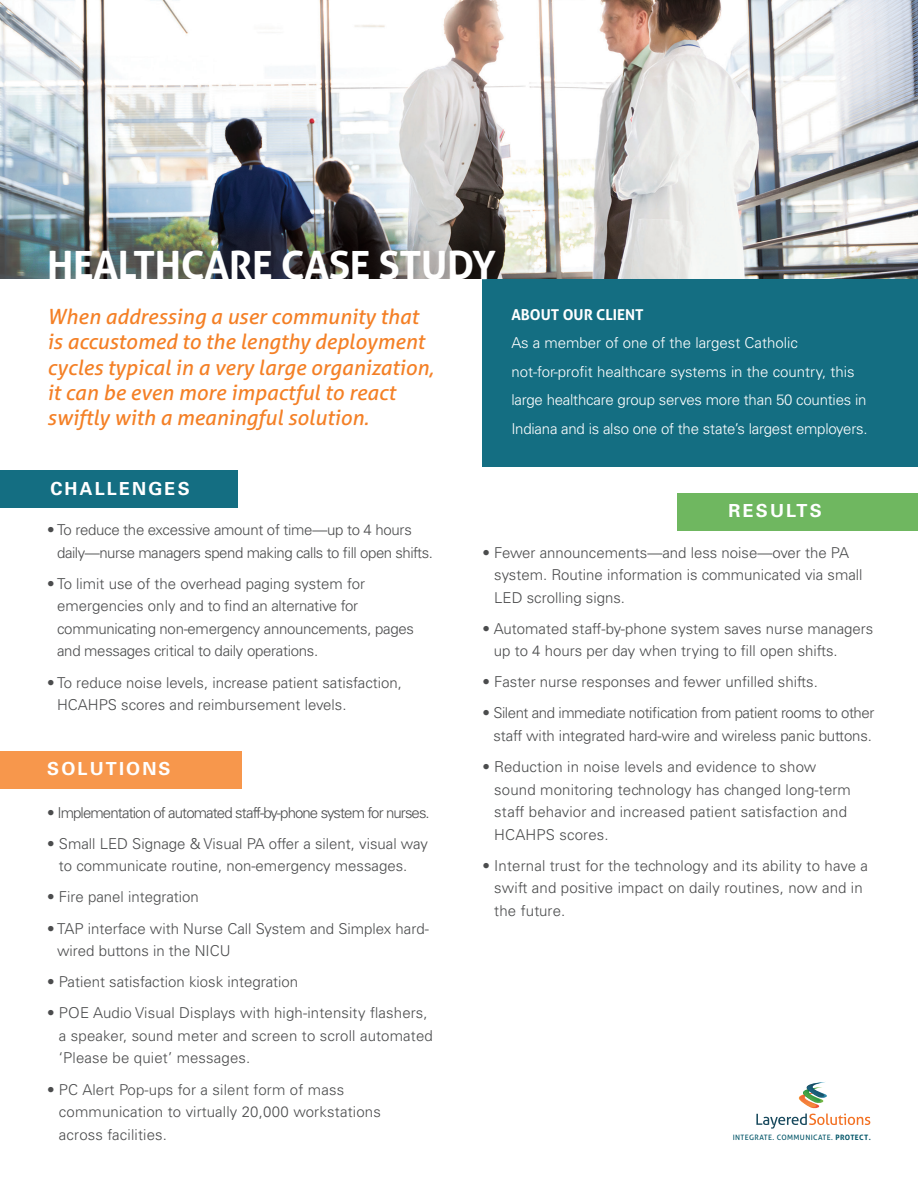
<style>
.page{position:relative;width:918px;height:1188px;background:#fff}
.page>*{position:absolute;margin:0;border:0;box-sizing:border-box;transform-origin:0 0}
.t1{font:700 39px "Aller";letter-spacing:-.01em;color:#fff}
.t2{font:italic 21px/25.2px "Aller";color:#f48026}
.t3{font:700 18px "Univers";letter-spacing:.12em;color:#fff}
.bulets{font:300 15px/22.5px "Univers";color:#4b4c4d}
.bulets-2{font:300 15px/22.5px "Univers";letter-spacing:-.03em;color:#4b4c4d}
.t4{font:300 15px/28.5px "Univers";letter-spacing:-.015em;color:#fff}
.bulets-3{font:300 15px/22.5px "Univers";letter-spacing:-.02em;color:#4b4c4d}
.bulets-4{font:300 15px "Univers";letter-spacing:-.06em;color:#4b4c4d}
.t5{font:700 15px "Aller";color:#fff}
.t6{font:7.35px "Aller";letter-spacing:.05em;color:#005467}
.s1{font-weight:700}
</style>
<div class="page">
<div style="left:483px;top:269px;width:435px;height:198px;background:#146e82"></div>
<img style="left:0;top:0;width:918px;height:279px">
<div style="left:0;top:470px;width:238px;height:38px;background:#146e82"></div>
<div style="left:0;top:751px;width:242px;height:38px;background:#f7974c"></div>
<div style="left:677px;top:493px;width:241px;height:37px;background:#6fb760"></div>
<svg style="left:756px;top:1082px;width:114px;height:47px"></svg>
<p class="t1" style="left:47px;top:241px;width:450px">HEALTHCARE CASE STUDY</p>
<p class="t2" style="left:47px;top:304px;width:388px">When addressing a user community that is accustomed to the lengthy deployment cycles typical in a very large organization, it can be even more impactful to react swiftly with a meaningful solution.</p>
<p class="t5" style="left:511px;top:305px;width:134px">ABOUT OUR CLIENT</p>
<p class="t4" style="left:511px;top:328px;width:357px">As a member of one of the largest Catholic not-for-profit healthcare systems in the country, this large healthcare group serves more than 50 counties in</p>
<p class="t4" style="left:511px;top:414px;width:358px">Indiana and is also one of the state’s largest employers.</p>
<p class="t3" style="left:50px;top:477px;width:141px">CHALLENGES</p>
<p class="bulets-2" style="left:57px;top:518px;width:377px;text-indent:-10px">• To reduce the excessive amount of time—up to 4 hours daily—nurse managers spend making calls to fill open shifts.</p>
<p class="bulets-3" style="left:57px;top:572px;width:358px;text-indent:-10px">• To limit use of the overhead paging system for emergencies only and to find an alternative for communicating non-emergency announcements, pages and messages critical to daily operations.</p>
<p class="bulets" style="left:57px;top:671px;width:346px;text-indent:-10px">• To reduce noise levels, increase patient satisfaction,<br>HCAHPS scores and reimbursement levels.</p>
<p class="t3" style="left:47px;top:758px;width:125px">SOLUTIONS</p>
<p class="bulets-4" style="left:47px;top:803px;width:384px">• Implementation of automated staff-by-phone system for nurses.</p>
<p class="bulets" style="left:47px;top:832px;width:382px;text-align:center">• Small LED Signage &amp; Visual PA offer a silent, visual way to communicate routine, non-emergency messages.</p>
<p class="bulets" style="left:47px;top:886px;width:153px">• Fire panel integration</p>
<p class="bulets" style="left:57px;top:917px;width:373px;text-indent:-10px">• TAP interface with Nurse Call System and Simplex hard&shy;wired buttons in the NICU</p>
<p class="bulets" style="left:47px;top:970px;width:252px">• Patient satisfaction kiosk integration</p>
<p class="bulets" style="left:59px;top:1001px;width:375px;text-indent:-12px">• POE Audio Visual Displays with high-intensity flashers, a speaker, sound meter and screen to scroll automated ‘Please be quiet’ messages.</p>
<p class="bulets" style="left:59px;top:1078px;width:324px;text-indent:-12px">• PC Alert Pop-ups for a silent form of mass communication to virtually 20,000 workstations across facilities.</p>
<p class="t3" style="left:729px;top:499px;width:95px">RESULTS</p>
<p class="bulets" style="left:494px;top:541px;width:370px;text-indent:-12px">• Fewer announcements—and less noise—over the PA system. Routine information is communicated via small<br>LED scrolling signs.</p>
<p class="bulets" style="left:494px;top:617px;width:381px;text-indent:-11px">• Automated staff-by-phone system saves nurse managers up to 4 hours per day when trying to fill open shifts.</p>
<p class="bulets" style="left:483px;top:670px;width:337px">• Faster nurse responses and fewer unfilled shifts.</p>
<p class="bulets-2" style="left:483px;top:701px;width:393px;text-align:center">• Silent and immediate notification from patient rooms to other staff with integrated hard-wire and wireless panic buttons.</p>
<p class="bulets" style="left:494px;top:755px;width:358px;text-indent:-12px">• Reduction in noise levels and evidence to show sound monitoring technology has changed long-term staff behavior and increased patient satisfaction and HCAHPS scores.</p>
<p class="bulets" style="left:494px;top:854px;width:375px;text-indent:-12px">• Internal trust for the technology and its ability to have a swift and positive impact on daily routines, now and in the future.</p>
<p class="t6" style="left:733px;top:1133px;width:140px">INTEGRATE. COMMUNICATE. <span class="s1">PROTECT.</span></p>
</div>
